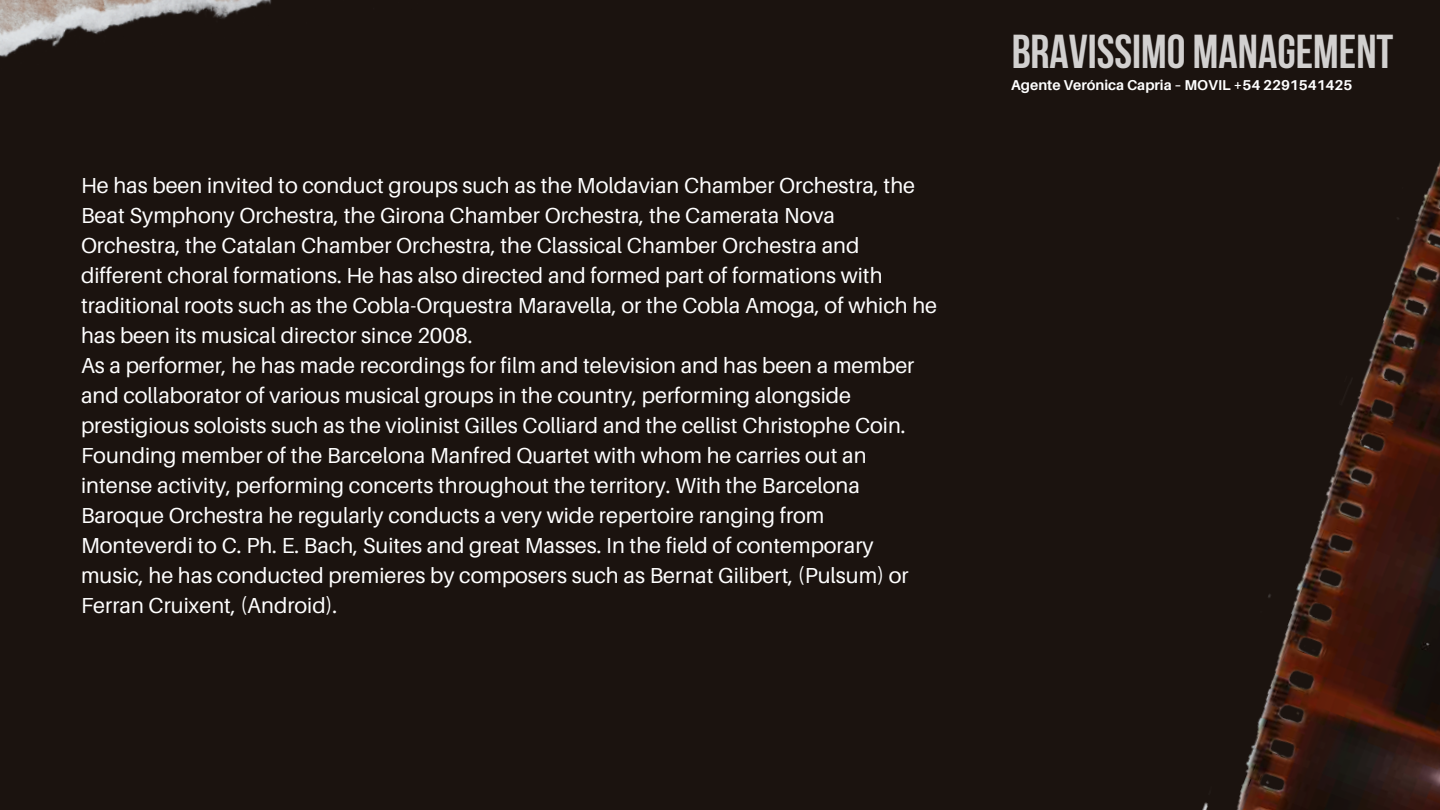
<style>
.page{position:relative;width:1440px;height:810px;background:#1b130f}
.page>*{position:absolute;margin:0;border:0;box-sizing:border-box;transform-origin:0 0}
.t1{font:700 47.4px "Bebas Neue";color:#fff}
.t2{font:21.7px/30px "Aileron";color:#fff}
.t3{font:700 14.3px "Aileron";color:#fff}
</style>
<div class="page">
<img style="left:1202px;top:162px;width:238px;height:648px">
<img style="left:0;top:0;width:272px;height:57px">
<p class="t2" style="left:81px;top:170px;width:858px">He has been invited to conduct groups such as the Moldavian Chamber Orchestra, the Beat Symphony Orchestra, the Girona Chamber Orchestra, the Camerata Nova Orchestra, the Catalan Chamber Orchestra, the Classical Chamber Orchestra and different choral formations. He has also directed and formed part of formations with traditional roots such as the Cobla-Orquestra Maravella, or the Cobla Amoga, of which he has been its musical director since 2008.</p>
<p class="t2" style="left:81px;top:350px;width:835px">As a performer, he has made recordings for film and television and has been a member and collaborator of various musical groups in the country, performing alongside prestigious soloists such as the violinist Gilles Colliard and the cellist Christophe Coin.</p>
<p class="t2" style="left:81px;top:440px;width:829px">Founding member of the Barcelona Manfred Quartet with whom he carries out an intense activity, performing concerts throughout the territory. With the Barcelona Baroque Orchestra he regularly conducts a very wide repertoire ranging from Monteverdi to C. Ph. E. Bach, Suites and great Masses. In the field of contemporary music, he has conducted premieres by composers such as Bernat Gilibert, (Pulsum) or Ferran Cruixent, (Android).</p>
<h1 class="t1" style="left:1011px;top:33px;width:384px">BRAVISSIMO MANAGEMENT</h1>
<p class="t3" style="left:1011px;top:76px;width:343px">Agente Verónica Capria – MOVIL +54 2291541425</p>
</div>
